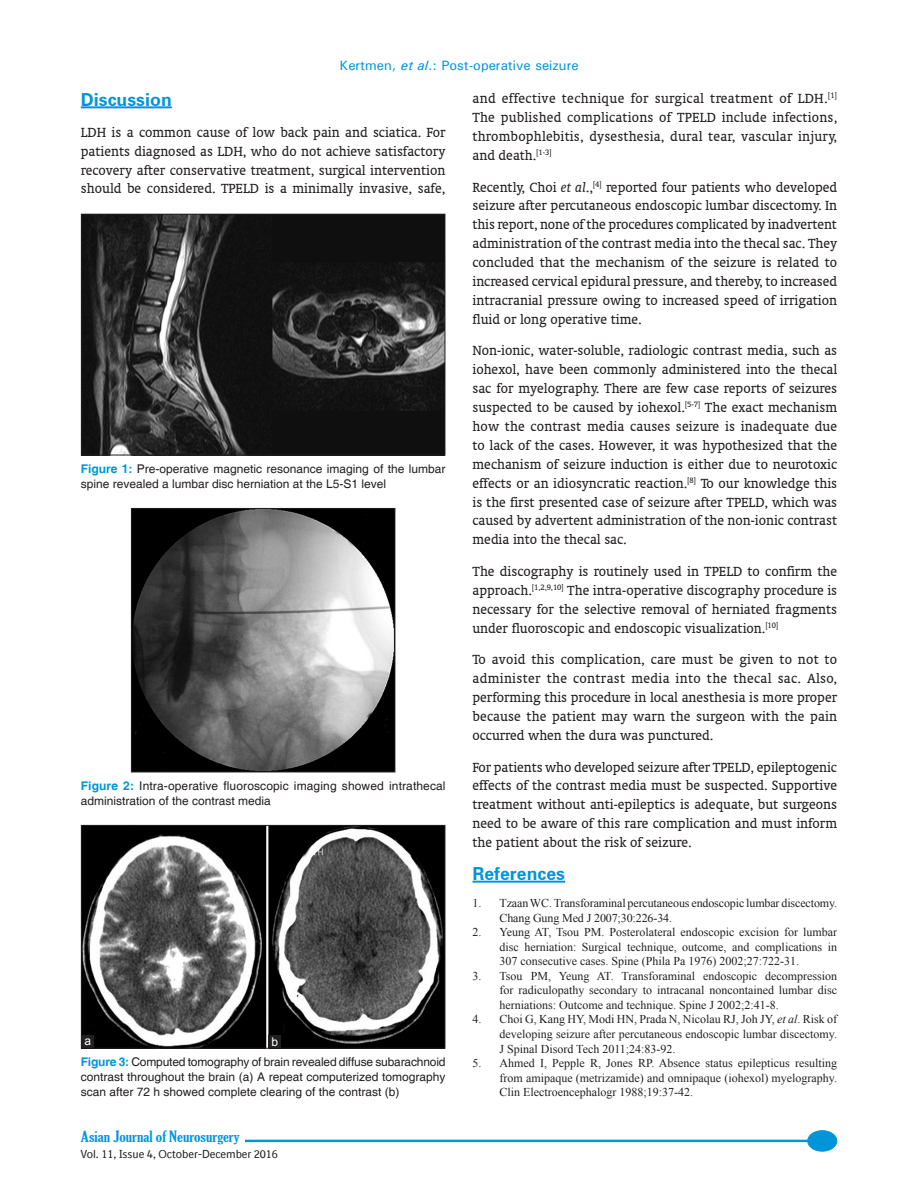
<style>
.page{position:relative;width:918px;height:1188px;background:#fff}
.page>*{position:absolute;margin:0;border:0;box-sizing:border-box;transform-origin:0 0}
.t1{font:700 18px "Zurich BT";color:#0095d9}
.TX{font:15px/18.9px "Oranda BT";color:#231f20;text-align:justify}
.RF{font:extra-condensed 15px "Gloucester";color:#0095d9;scale:1.25 1}
.t2{font:500 13.5px "Univers";color:#0095d9}
.REF{font:12px/14.5px "Times New Roman";color:#231f20;text-align:justify}
.FGC{font:12px/15px "Helvetica";color:#231f20}
.LABEL{font:12px "Arial";color:#fff}
.RF_RECTO_1{font:11.25px "BI Sans";letter-spacing:-.005em;color:#231f20}
.s1{font-style:italic}
.s2{font-weight:700;color:#0095d9}
</style>
<div class="page">
<div style="left:808px;top:1131px;width:29px;height:20px;background:#0095d9;border-radius:50%"></div>
<div style="left:807px;top:1130px;width:30px;height:22px;border:1px solid #0095d9;border-radius:50%"></div>
<hr style="left:245px;top:1140px;width:575px;height:2px;background:#0095d9">
<hr style="left:472px;top:881px;width:93px;height:2px;background:#0095d9">
<img style="left:133px;top:510px;width:260px;height:260px">
<div style="left:131px;top:508px;width:264px;height:264px;border:1px solid #231f20"></div>
<img style="left:83px;top:827px;width:360px;height:219px">
<div style="left:81px;top:825px;width:364px;height:223px;border:1px solid #231f20"></div>
<div style="left:268px;top:1035px;width:13px;height:13px;background:#231f20"></div>
<div style="left:81px;top:1035px;width:13px;height:13px;background:#231f20"></div>
<img style="left:83px;top:216px;width:360px;height:237px">
<div style="left:81px;top:214px;width:364px;height:241px;border:1px solid #231f20"></div>
<hr style="left:81px;top:106px;width:91px;height:2px;background:#0095d9">
<p class="t2" style="left:339px;top:57px;width:241px">Kertmen, <span class="s1">et al</span>.: Post-operative seizure</p>
<h1 class="t1" style="left:81px;top:88px;width:92px">Discussion</h1>
<p class="TX" style="left:81px;top:123px;width:366px">LDH is a common cause of low back pain and sciatica. For patients diagnosed as LDH, who do not achieve satisfactory recovery after conservative treatment, surgical intervention should be considered. TPELD is a minimally invasive, safe,</p>
<p class="FGC" style="left:81px;top:462px;width:366px"><span class="s2">Figure 1:</span> Pre‑operative magnetic resonance imaging of the lumbar spine revealed a lumbar disc herniation at the L5‑S1 level</p>
<p class="FGC" style="left:81px;top:779px;width:366px"><span class="s2">Figure 2:</span> Intra‑operative fluoroscopic imaging showed intrathecal administration of the contrast media</p>
<p class="LABEL" style="left:84px;top:1033px;width:8px">a</p>
<p class="LABEL" style="left:271px;top:1034px;width:8px">b</p>
<p class="FGC" style="left:81px;top:1055px;width:366px;text-align:justify"><span class="s2">Figure 3:</span> Computed tomography of brain revealed diffuse subarachnoid contrast throughout the brain (a) A repeat computerized tomography scan after 72 h showed complete clearing of the contrast (b)</p>
<p class="RF" style="left:81px;top:1128px;width:129px">Asian Journal of Neurosurgery</p>
<p class="RF_RECTO_1" style="left:81px;top:1148px;width:199px">Vol. 11, Issue 4, October‑December 2016</p>
<p class="TX" style="left:472px;top:89px;width:366px">and effective technique for surgical treatment of LDH.<sup>[1] </sup>The published complications of TPELD include infections, thrombophlebitis, dysesthesia, dural tear, vascular injury, and death.<sup>[1-3]</sup></p>
<p class="TX" style="left:472px;top:177px;width:366px">Recently, Choi <span class="s1">et al</span>.,<sup>[4]</sup> reported four patients who developed seizure after percutaneous endoscopic lumbar discectomy. In this report, none of the procedures complicated by inadvertent administration of the contrast media into the thecal sac. They concluded that the mechanism of the seizure is related to increased cervical epidural pressure, and thereby, to increased intracranial pressure owing to increased speed of irrigation fluid or long operative time.</p>
<p class="TX" style="left:472px;top:341px;width:366px">Non-ionic, water-soluble, radiologic contrast media, such as iohexol, have been commonly administered into the thecal sac for myelography. There are few case reports of seizures suspected to be caused by iohexol.<sup>[5-7]</sup> The exact mechanism how the contrast media causes seizure is inadequate due to lack of the cases. However, it was hypothesized that the mechanism of seizure induction is either due to neurotoxic effects or an idiosyncratic reaction.<sup>[8]</sup> To our knowledge this is the first presented case of seizure after TPELD, which was caused by advertent administration of the non-ionic contrast media into the thecal sac.</p>
<p class="TX" style="left:472px;top:562px;width:366px">The discography is routinely used in TPELD to confirm the approach.<sup>[1,2,9,10]</sup> The intra-operative discography procedure is necessary for the selective removal of herniated fragments under fluoroscopic and endoscopic visualization.<sup>[10]</sup></p>
<p class="TX" style="left:472px;top:650px;width:366px">To avoid this complication, care must be given to not to administer the contrast media into the thecal sac. Also, performing this procedure in local anesthesia is more proper because the patient may warn the surgeon with the pain occurred when the dura was punctured.</p>
<p class="TX" style="left:472px;top:757px;width:366px">For patients who developed seizure after TPELD, epileptogenic effects of the contrast media must be suspected. Supportive treatment without anti‑epileptics is adequate, but surgeons need to be aware of this rare complication and must inform the patient about the risk of seizure.</p>
<h1 class="t1" style="left:472px;top:862px;width:94px">References</h1>
<p class="REF" style="left:500px;top:895px;width:339px;text-indent:-27px">1. TzaanWC. Transforaminal percutaneous endoscopic lumbar discectomy.<br>Chang Gung Med J 2007;30:226‑34.</p>
<p class="REF" style="left:500px;top:925px;width:339px;text-indent:-27px">2. Yeung AT, Tsou PM. Posterolateral endoscopic excision for lumbar disc herniation: Surgical technique, outcome, and complications in 307 consecutive cases. Spine (Phila Pa 1976) 2002;27:722‑31.</p>
<p class="REF" style="left:500px;top:968px;width:339px;text-indent:-27px">3. Tsou PM, Yeung AT. Transforaminal endoscopic decompression for radiculopathy secondary to intracanal noncontained lumbar disc herniations: Outcome and technique. Spine J 2002;2:41‑8.</p>
<p class="REF" style="left:500px;top:1012px;width:339px;text-indent:-27px">4. Choi G, Kang HY, Modi HN, Prada N, Nicolau RJ, Joh JY, <span class="s1">et al</span>. Risk of developing seizure after percutaneous endoscopic lumbar discectomy.<br>J Spinal Disord Tech 2011;24:83‑92.</p>
<p class="REF" style="left:500px;top:1055px;width:339px;text-indent:-27px">5. Ahmed I, Pepple R, Jones RP. Absence status epilepticus resulting from amipaque (metrizamide) and omnipaque (iohexol) myelography.<br>Clin Electroencephalogr 1988;19:37‑42.</p>
</div>
